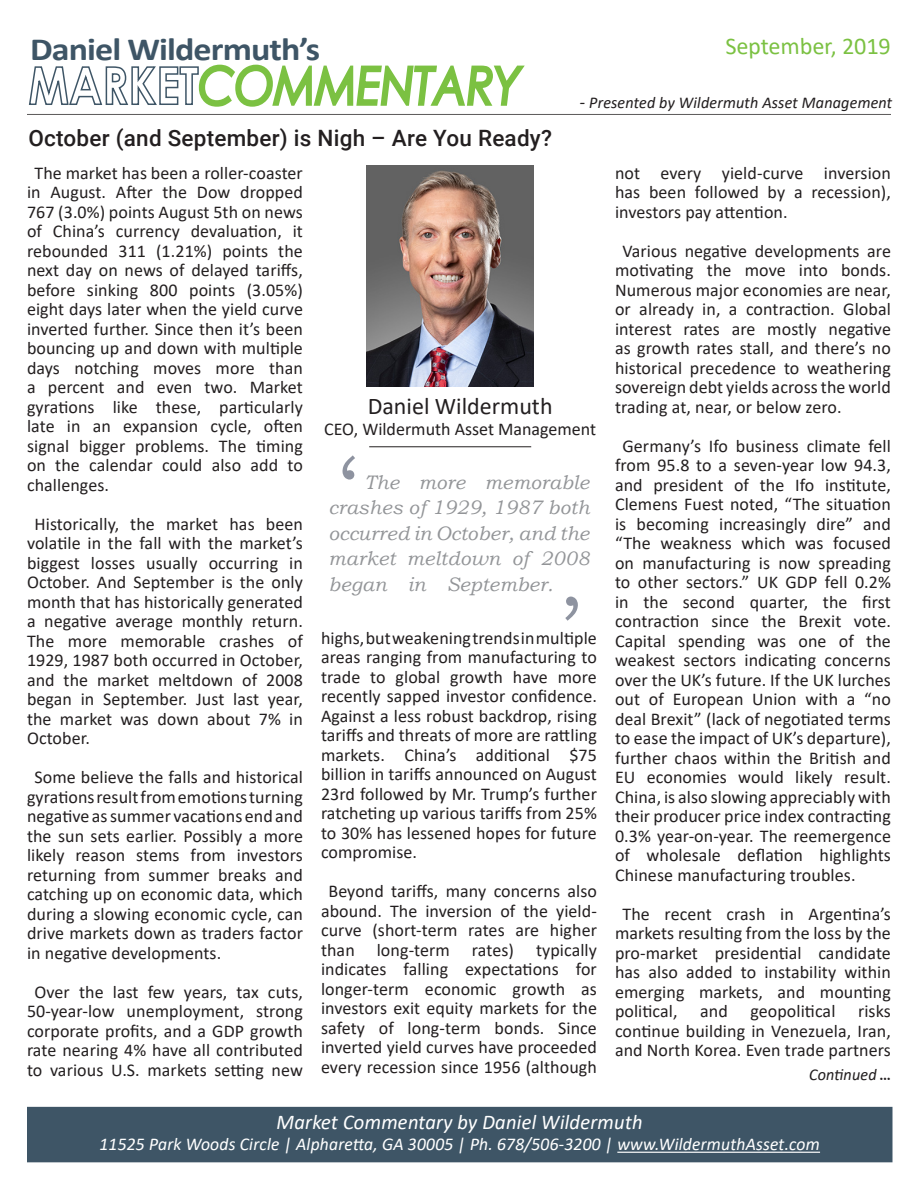
<style>
.page{position:relative;width:918px;height:1188px;background:#fff}
.page>*{position:absolute;margin:0;border:0;box-sizing:border-box;transform-origin:0 0}
.t1{font:84px "Bookman Old Style";color:#8e93a0}
.t2{font:italic 51.75px "Century Gothic";color:#7bc142;scale:.87 1}
.t3{font:700 32.4px "Calibri";letter-spacing:-.025em;color:#3e5566;scale:1.11 1}
.t4{font:24px "Calibri";color:#231f20}
.t5{font:24px "Calibri";color:#7bc142}
.t6{font:500 22.5px "Roboto";letter-spacing:.01em;color:#231f20}
.t7{font:italic 21px "Calibri";color:#fff}
.t8{font:italic 19.5px/25.5px "Bookman Old Style";letter-spacing:.01em;color:#939598;text-align:justify}
.t9{font:18px/19.5px "Calibri";letter-spacing:.005em;color:#231f20;text-align:justify}
.t10{font:italic 18px "Calibri";color:#fff}
.t11{font:italic 16.5px "Calibri";color:#231f20}
.s1{font-size:18px}
.s2{font-family:"Lato";font-weight:700;font-size:15px}
</style>
<div class="page">
<div style="left:28px;top:1108px;width:864px;height:54px;background:#3e5566"></div>
<hr style="left:617px;top:1152px;width:203px;height:1px;background:#fff">
<div style="left:27px;top:1107px;width:866px;height:55px;border:2px solid #3e5566"></div>
<img style="left:367px;top:165px;width:167px;height:222px">
<hr style="left:369px;top:446px;width:162px;height:1px;background:#231f20">
<svg style="left:28px;top:64px;width:497px;height:43px"></svg>
<hr style="left:27px;top:114px;width:864px;height:1px;background:#231f20">
<h3 class="t3" style="left:30px;top:26px;width:263px">Daniel Wildermuth’s</h3>
<h3 class="t5" style="left:726px;top:29px;width:168px">September, 2019</h3>
<p class="t11" style="left:580px;top:92px;width:314px"><span class="s1">-</span> Presented by Wildermuth Asset Management</p>
<h2 class="t2" style="left:199px;top:49px;width:372px">COMMENTARY</h2>
<p class="t6" style="left:29px;top:122px;width:525px">October (and September) is Nigh – Are You Ready?</p>
<p class="t9" style="left:27px;top:162px;width:277px;text-indent:8px">The market has been a roller-coaster in August. After the Dow dropped 767 (3.0%) points August 5th on news of China’s currency devaluation, it rebounded 311 (1.21%) points the next day on news of delayed tariffs, before sinking 800 points (3.05%) eight days later when the yield curve inverted further. Since then it’s been bouncing up and down with multiple days notching moves more than a percent and even two. Market gyrations like these, particularly late in an expansion cycle, often signal bigger problems. The timing on the calendar could also add to challenges.</p>
<p class="t9" style="left:27px;top:513px;width:277px;text-indent:8px">Historically, the market has been volatile in the fall with the market’s biggest losses usually occurring in October. And September is the only month that has historically generated a negative average monthly return.<br>The more memorable crashes of 1929, 1987 both occurred in October, and the market meltdown of 2008 began in September. Just last year, the market was down about 7% in October.</p>
<p class="t9" style="left:27px;top:767px;width:277px;text-indent:8px">Some believe the falls and historical gyrations result from emotions turning negative as summer vacations end and the sun sets earlier. Possibly a more likely reason stems from investors returning from summer breaks and catching up on economic data, which during a slowing economic cycle, can drive markets down as traders factor in negative developments.</p>
<p class="t9" style="left:27px;top:981px;width:277px;text-align:center">Over the last few years, tax cuts, 50-year-low unemployment, strong corporate profits, and a GDP growth rate nearing 4% have all contributed to various U.S. markets setting new</p>
<h3 class="t4" style="left:368px;top:389px;width:186px">Daniel Wildermuth</h3>
<p class="t9" style="left:324px;top:419px;width:273px">CEO, Wildermuth Asset Management</p>
<h1 class="t1" style="left:337px;top:432px;width:20px">‘</h1>
<p class="t8" style="left:328px;top:469px;width:263px;text-indent:36px">The more memorable crashes of 1929, 1987 both occurred in October, and the market meltdown of 2008 began in September.</p>
<h1 class="t1" style="left:583px;top:644px;width:20px;rotate:-180deg">‘</h1>
<p class="t9" style="left:321px;top:627px;width:277px">highs, but weakening trends in multiple areas ranging from manufacturing to trade to global growth have more recently sapped investor confidence.<br>Against a less robust backdrop, rising tariffs and threats of more are rattling markets. China’s additional $75 billion in tariffs announced on August 23rd followed by Mr. Trump’s further ratcheting up various tariffs from 25% to 30% has lessened hopes for future compromise.</p>
<p class="t9" style="left:321px;top:881px;width:278px;text-align:center">Beyond tariffs, many concerns also abound. The inversion of the yield&shy;curve (short-term rates are higher than long-term rates) typically indicates falling expectations for longer-term economic growth as investors exit equity markets for the safety of long-term bonds. Since inverted yield curves have proceeded every recession since 1956 (although</p>
<p class="t9" style="left:615px;top:162px;width:277px">not every yield-curve inversion has been followed by a recession), investors pay attention.</p>
<p class="t9" style="left:615px;top:240px;width:278px;text-indent:8px">Various negative developments are motivating the move into bonds.<br>Numerous major economies are near, or already in, a contraction. Global interest rates are mostly negative as growth rates stall, and there’s no historical precedence to weathering sovereign debt yields across the world trading at, near, or below zero.</p>
<p class="t9" style="left:615px;top:435px;width:277px;text-indent:8px">Germany’s Ifo business climate fell from 95.8 to a seven-year low 94.3, and president of the Ifo institute, Clemens Fuest noted, “The situation is becoming increasingly dire” and “The weakness which was focused on manufacturing is now spreading to other sectors.” UK GDP fell 0.2% in the second quarter, the first contraction since the Brexit vote.<br>Capital spending was one of the weakest sectors indicating concerns over the UK’s future. If the UK lurches out of European Union with a “no deal Brexit” (lack of negotiated terms to ease the impact of UK’s departure), further chaos within the British and EU economies would likely result.<br>China, is also slowing appreciably with their producer price index contracting 0.3% year-on-year. The reemergence of wholesale deflation highlights Chinese manufacturing troubles.</p>
<p class="t9" style="left:615px;top:903px;width:277px;text-indent:8px">The recent crash in Argentina’s markets resulting from the loss by the pro-market presidential candidate has also added to instability within emerging markets, and mounting political,</p>
<p class="t9" style="left:615px;top:1001px;width:277px;text-indent:243px">risks continue building in Venezuela, Iran, and North Korea. Even trade partners</p>
<p class="t9" style="left:700px;top:1001px;width:29px">and</p>
<p class="t9" style="left:750px;top:1001px;width:87px">geopolitical</p>
<p class="t11" style="left:809px;top:1063px;width:84px">Continued <span class="s2">...</span></p>
<p class="t7" style="left:277px;top:1107px;width:369px">Market Commentary by Daniel Wildermuth</p>
<p class="t10" style="left:99px;top:1132px;width:723px">11525 Park Woods Circle | Alpharetta, GA 30005 | Ph. 678/506-3200 | www.WildermuthAsset.com</p>
</div>
